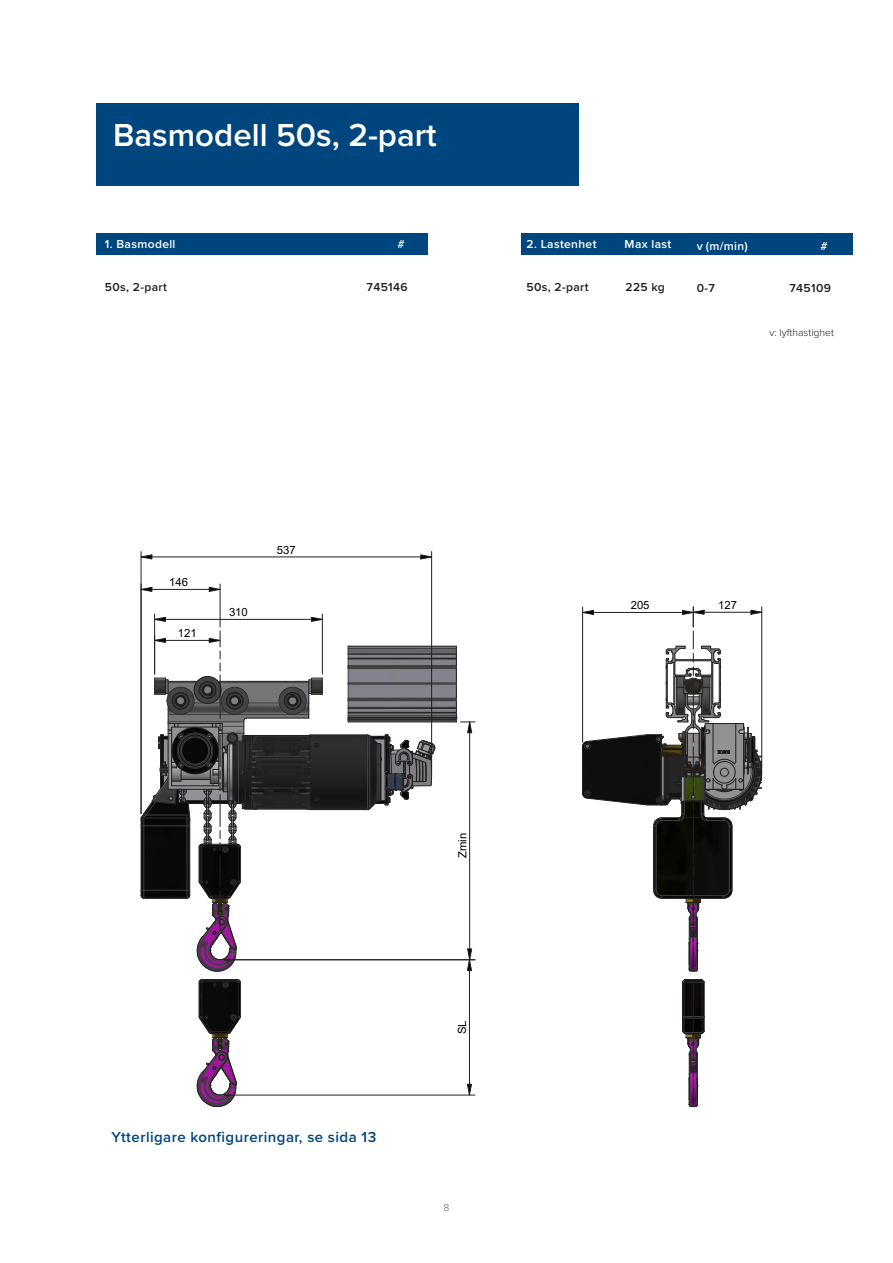
<style>
.page{position:relative;width:893px;height:1263px;background:#fff}
.page>*{position:absolute;margin:0;border:0;box-sizing:border-box;transform-origin:0 0}
.Rubrik_1{font:600 33px "Proxima Nova";color:#fff}
.Liten_rubrik{font:600 15px "Proxima Nova";letter-spacing:.03em;color:#00467e}
.Text_i_tabell{font:600 12px "Proxima Nova";letter-spacing:.03em;color:#231f20}
.Liten_rubrik-2{font:600 12px "Proxima Nova";letter-spacing:.03em;color:#fff}
.t1{font:11.25px "Arial";color:#000}
.Brödtext_centrerad_fet{font:300 10.5px "Proxima Nova";color:#231f20}
.t2{font:300 10.5px "Proxima Nova";color:#5d6e65}
</style>
<div class="page">
<div style="left:96px;top:103px;width:483px;height:82px;background:#00467e"></div>
<div style="left:97px;top:233px;width:331px;height:21px;background:#00467e"></div>
<div style="left:521px;top:233px;width:332px;height:21px;background:#00467e"></div>
<img style="left:198px;top:646px;width:258px;height:449px">
<img style="left:683px;top:983px;width:21px;height:33px">
<hr style="left:348px;top:665px;width:108px;height:1px;background:#414141">
<hr style="left:348px;top:666px;width:108px;height:1px;background:#414141">
<hr style="left:348px;top:668px;width:108px;height:1px;background:#414141">
<hr style="left:348px;top:667px;width:108px;height:1px;background:#414141">
<hr style="left:348px;top:715px;width:108px;height:1px;background:#414141">
<hr style="left:348px;top:717px;width:108px;height:1px;background:#231f20">
<hr style="left:348px;top:651px;width:108px;height:1px;background:#414141">
<hr style="left:348px;top:649px;width:108px;height:1px;background:#231f20">
<hr style="left:348px;top:648px;width:108px;height:1px;background:#414141">
<hr style="left:348px;top:646px;width:108px;height:1px;background:#414141">
<hr style="left:348px;top:654px;width:108px;height:1px;background:#231f20">
<hr style="left:348px;top:653px;width:108px;height:1px;background:#414141">
<hr style="left:348px;top:659px;width:108px;height:1px;background:#414141">
<hr style="left:348px;top:658px;width:108px;height:1px;background:#231f20">
<hr style="left:348px;top:718px;width:108px;height:1px;background:#231f20">
<hr style="left:348px;top:719px;width:108px;height:1px;background:#231f20">
<hr style="left:348px;top:707px;width:108px;height:1px;background:#414141">
<hr style="left:348px;top:712px;width:108px;height:1px;background:#231f20">
<hr style="left:348px;top:708px;width:108px;height:1px;background:#231f20">
<hr style="left:348px;top:713px;width:108px;height:1px;background:#414141">
<hr style="left:348px;top:698px;width:108px;height:1px;background:#414141">
<hr style="left:348px;top:700px;width:108px;height:1px;background:#414141">
<hr style="left:348px;top:699px;width:108px;height:1px;background:#414141">
<svg style="left:348px;top:647px;width:1px;height:75px"></svg>
<hr style="left:348px;top:684px;width:108px;height:1px;background:#414141">
<hr style="left:348px;top:683px;width:108px;height:1px;background:#414141">
<hr style="left:348px;top:720px;width:108px;height:1px;background:#414141">
<hr style="left:348px;top:722px;width:108px;height:1px;background:#231f20">
<hr style="left:202px;top:982px;width:1px;height:34px;background:#231f20">
<hr style="left:200px;top:982px;width:1px;height:34px;background:#231f20">
<hr style="left:238px;top:982px;width:1px;height:34px;background:#231f20">
<hr style="left:240px;top:982px;width:1px;height:34px;background:#231f20">
<hr style="left:199px;top:982px;width:1px;height:34px;background:#231f20">
<svg style="left:196px;top:1014px;width:45px;height:93px"></svg>
<hr style="left:310px;top:809px;width:57px;height:1px;background:#231f20">
<hr style="left:310px;top:735px;width:57px;height:1px;background:#231f20">
<svg style="left:367px;top:734px;width:71px;height:76px"></svg>
<hr style="left:704px;top:982px;width:1px;height:34px;background:#231f20">
<hr style="left:702px;top:982px;width:1px;height:36px;background:#231f20">
<hr style="left:693px;top:982px;width:1px;height:34px;background:#231f20">
<svg style="left:682px;top:1016px;width:23px;height:91px"></svg>
<hr style="left:682px;top:982px;width:1px;height:34px;background:#231f20">
<hr style="left:684px;top:979px;width:1px;height:37px;background:#231f20">
<svg style="left:682px;top:979px;width:23px;height:4px"></svg>
<hr style="left:469px;top:733px;width:1px;height:216px;background:#231f20">
<svg style="left:456px;top:646px;width:19px;height:87px"></svg>
<svg style="left:582px;top:607px;width:181px;height:365px"></svg>
<svg style="left:467px;top:948px;width:5px;height:23px"></svg>
<svg style="left:467px;top:1083px;width:5px;height:12px"></svg>
<hr style="left:469px;top:970px;width:1px;height:114px;background:#231f20">
<hr style="left:224px;top:1095px;width:251px;height:1px;background:#231f20">
<hr style="left:223px;top:959px;width:252px;height:1px;background:#231f20">
<svg style="left:140px;top:551px;width:185px;height:438px"></svg>
<svg style="left:420px;top:554px;width:13px;height:6px"></svg>
<hr style="left:152px;top:557px;width:269px;height:1px;background:#231f20">
<hr style="left:431px;top:551px;width:1px;height:217px;background:#231f20">
<hr style="left:141px;top:551px;width:1px;height:263px;background:#231f20">
<p class="Rubrik_1" style="left:113px;top:110px;width:325px">Basmodell 50s, 2-part</p>
<p class="Liten_rubrik-2" style="left:105px;top:235px;width:72px">1. Basmodell</p>
<p class="Text_i_tabell" style="left:105px;top:278px;width:64px">50s, 2-part</p>
<p class="Liten_rubrik-2" style="left:398px;top:235px;width:9px">#</p>
<p class="Text_i_tabell" style="left:367px;top:278px;width:43px">745146</p>
<p class="Liten_rubrik-2" style="left:526px;top:235px;width:71px">2. Lastenhet</p>
<p class="Text_i_tabell" style="left:526px;top:278px;width:64px">50s, 2-part</p>
<p class="Liten_rubrik-2" style="left:625px;top:235px;width:48px">Max last</p>
<p class="Text_i_tabell" style="left:626px;top:278px;width:41px">225 kg</p>
<p class="Liten_rubrik-2" style="left:697px;top:237px;width:53px">v (m/min)</p>
<p class="Text_i_tabell" style="left:697px;top:279px;width:20px">0-7</p>
<p class="Liten_rubrik-2" style="left:820px;top:237px;width:9px">#</p>
<p class="Text_i_tabell" style="left:789px;top:279px;width:43px">745109</p>
<p class="Brödtext_centrerad_fet" style="left:769px;top:324px;width:66px">v: lyfthastighet</p>
<p class="t1" style="left:169px;top:574px;width:20px">146</p>
<p class="t1" style="left:178px;top:625px;width:20px">121</p>
<p class="t1" style="left:229px;top:604px;width:20px">310</p>
<p class="t1" style="left:277px;top:542px;width:20px">537</p>
<p class="Liten_rubrik" style="left:112px;top:1126px;width:266px">Ytterligare konfigureringar, se sida 13</p>
<p class="t1" style="left:455px;top:858px;width:27px;rotate:-90deg">Zmin</p>
<p class="t1" style="left:454px;top:1034px;width:15px;rotate:-90deg">SL</p>
<p class="t2" style="left:443px;top:1200px;width:7px">8</p>
<p class="t1" style="left:631px;top:597px;width:20px">205</p>
<p class="t1" style="left:718px;top:597px;width:20px">127</p>
</div>
